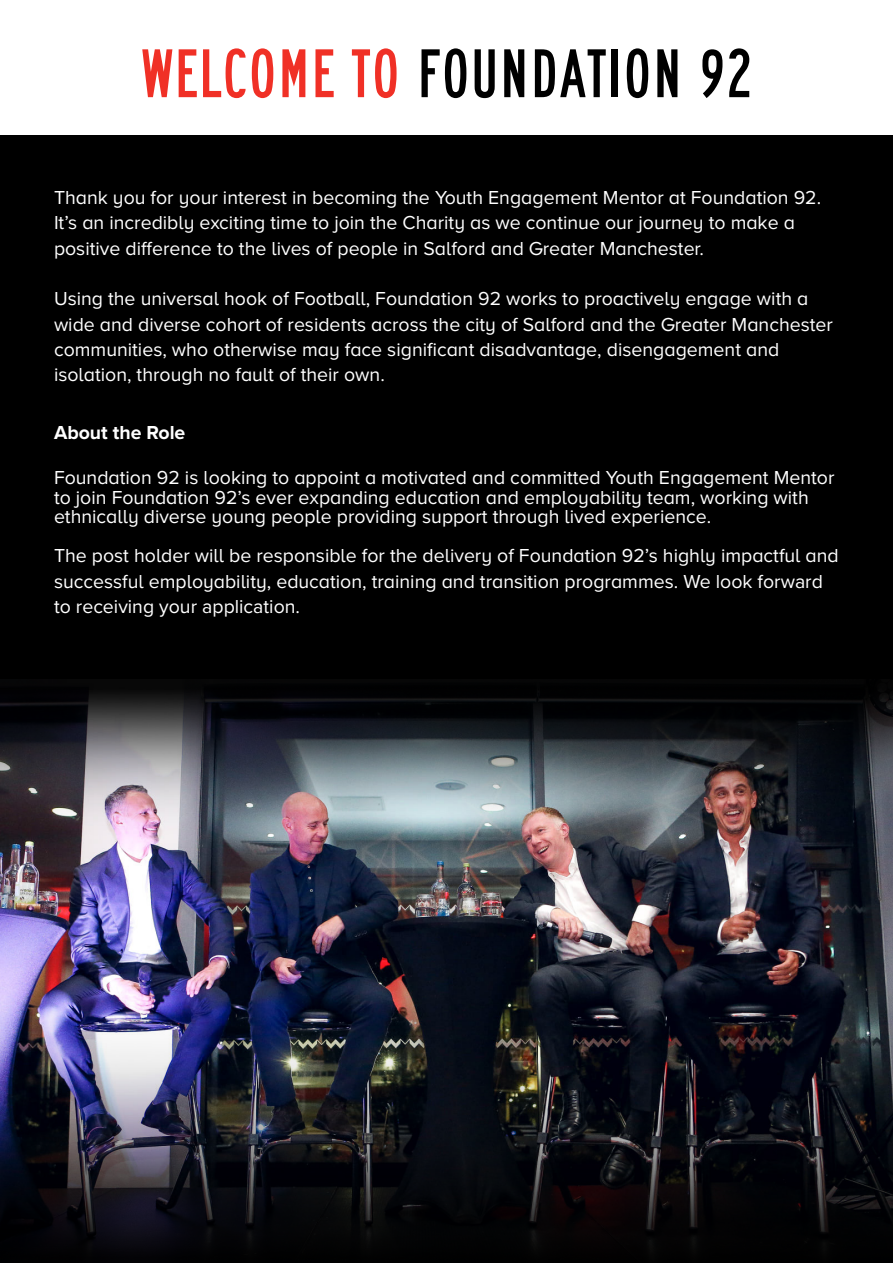
<style>
.page{position:relative;width:893px;height:1263px;background:#fff}
.page>*{position:absolute;margin:0;border:0;box-sizing:border-box;transform-origin:0 0}
.t1{font:71.7px "Saa Series BDOT";color:#000}
.t2{font:19.5px/25.3px "Proxima Nova A";color:#fff}
.t3{font:700 19.5px "Proxima Nova";color:#fff}
.s1{color:#f03026}
.s2{font-family:"Proxima Nova"}
</style>
<div class="page">
<div style="left:0;top:135px;width:893px;height:1128px;background:#000"></div>
<img style="left:0;top:690px;width:893px;height:562px">
<p class="t1" style="left:141px;top:35px;width:613px"><span class="s1">WELCOME TO</span> FOUNDATION 92</p>
<p class="t2" style="left:54px;top:185px;width:769px">Thank you for your interest in becoming the Youth Engagement Mentor at Foundation 92.<br>It’s an incredibly exciting time to join the Charity as we continue our journey to make a</p>
<p class="t2" style="left:54px;top:235px;width:651px">positive difference to the lives of people in Salford and Greater Manchester.</p>
<p class="t2" style="left:54px;top:286px;width:780px">Using the universal hook of Football, Foundation 92 works to proactively engage with a wide and diverse cohort of residents across the city of Salford and the Greater Manchester communities, who otherwise may face significant disadvantage, disengagement and</p>
<p class="t2" style="left:54px;top:362px;width:332px">isolation, through no fault of their own.</p>
<p class="t3" style="left:54px;top:418px;width:133px">About the Role</p>
<p class="t2" style="left:54px;top:468px;width:782px;line-height:19.5px">Foundation 92 is looking to appoint a motivated and committed Youth Engagement Mentor to join Foundation 92’s ever expanding education and employability team, working with ethnically diverse young people providing support through lived experience.</p>
<p class="t2" style="left:54px;top:543px;width:786px">The post holder will be responsible for the delivery of Foundation 92’s highly impactful and successful employability, education, training and transition programmes. <span class="s2">We look forward to receiving your application.</span></p>
</div>
